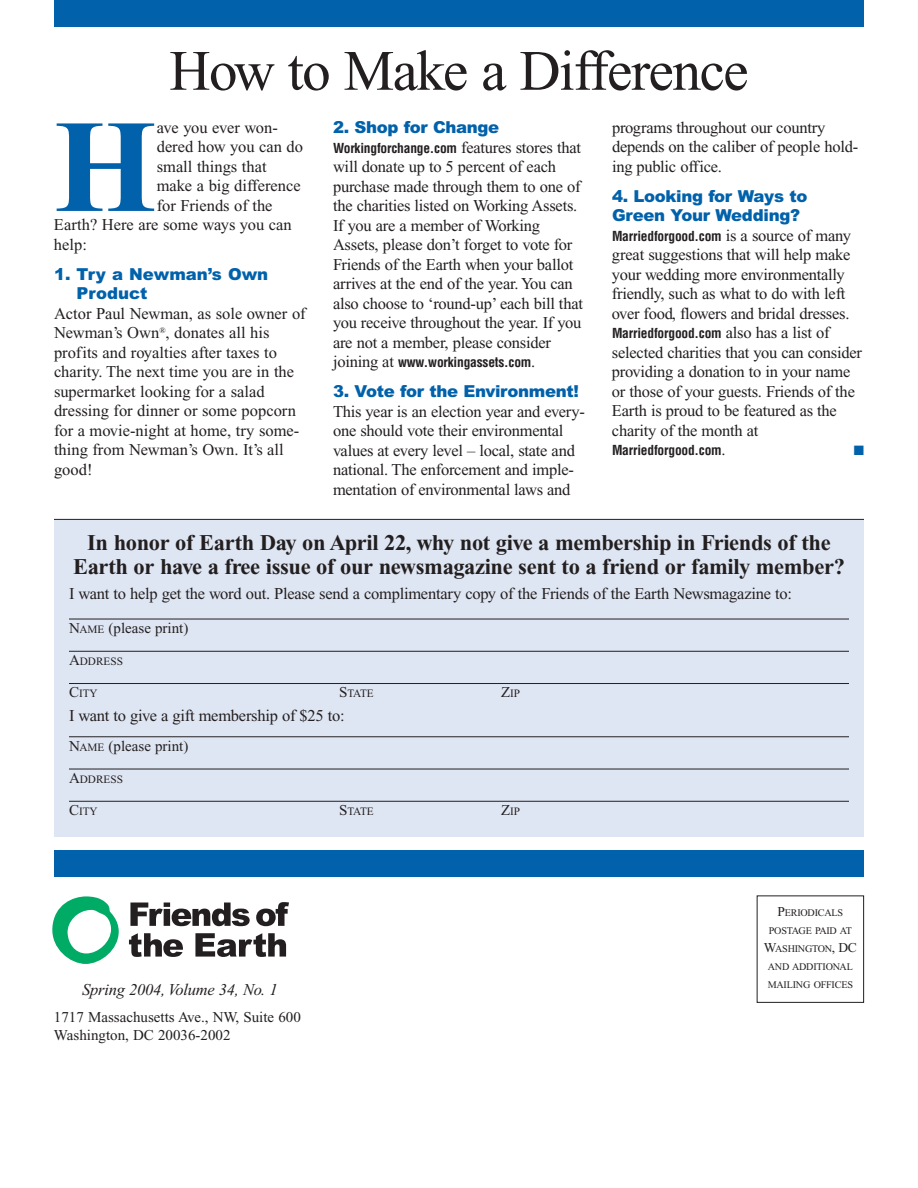
<style>
.page{position:relative;width:918px;height:1188px;background:#fff}
.page>*{position:absolute;margin:0;border:0;box-sizing:border-box;transform-origin:0 0}
.t1{font:700 132.15px "Times";color:#0161aa}
.t2{font:57px "Times";letter-spacing:-.025em;color:#231f20}
.t3{font:700 22.5px/24px "Times";letter-spacing:-.015em;color:#231f20;text-align:center}
.t4{font:16.5px/19.5px "Times";letter-spacing:-.015em;color:#231f20}
.t5{font:900 16.5px/19.5px "Arial";letter-spacing:-.02em;color:#0161aa}
.t6{font:italic 16.5px "Times";letter-spacing:-.015em;color:#231f20}
.t7{font:900 16.5px/19.5px "Arial";color:#0161aa}
.t8{font:15px/18px "Times";color:#231f20}
.t9{font:700 condensed 13.5px "Helvetica";letter-spacing:-.015em;color:#231f20}
.t10{font:13.5px "Zapf Dingbats";color:#0161aa}
.t11{font:11.25px "Times";color:#231f20}
.t12{font:10.2px/18px "Times";letter-spacing:-.02em;color:#231f20;text-align:center}
.s1{font-family:"Times";font-weight:400;font-stretch:normal;font-size:16.5px}
.s2{font-size:11.25px}
.s3{font-size:15px}
.s4{font-size:13.5px}
</style>
<div class="page">
<div style="left:54px;top:0;width:810px;height:27px;background:#0161aa"></div>
<div style="left:54px;top:850px;width:810px;height:28px;background:#0161aa"></div>
<div style="left:757px;top:896px;width:107px;height:107px;border:1px solid #231f20"></div>
<svg style="left:52px;top:896px;width:67px;height:68px"></svg>
<svg style="left:130px;top:903px;width:120px;height:23px"></svg>
<svg style="left:256px;top:902px;width:33px;height:24px"></svg>
<svg style="left:129px;top:933px;width:54px;height:24px"></svg>
<svg style="left:195px;top:933px;width:91px;height:24px"></svg>
<div style="left:54px;top:519px;width:810px;height:318px;background:#dfe6f3"></div>
<hr style="left:69px;top:619px;width:780px;height:1px;background:#231f20">
<hr style="left:69px;top:651px;width:780px;height:1px;background:#231f20">
<hr style="left:69px;top:683px;width:780px;height:1px;background:#231f20">
<hr style="left:69px;top:736px;width:780px;height:1px;background:#231f20">
<hr style="left:69px;top:769px;width:780px;height:1px;background:#231f20">
<hr style="left:69px;top:801px;width:780px;height:1px;background:#231f20">
<hr style="left:54px;top:519px;width:810px;height:1px;background:#231f20">
<h2 class="t2" style="left:169px;top:50px;width:581px">How to Make a Difference</h2>
<h1 class="t1" style="left:54px;top:121px;width:104px">H</h1>
<p class="t4" style="left:157px;top:119px;width:123px">ave you ever won-</p>
<p class="t4" style="left:157px;top:139px;width:148px">dered how you can do</p>
<p class="t4" style="left:157px;top:158px;width:111px">small things that</p>
<p class="t4" style="left:157px;top:178px;width:146px">make a big difference</p>
<p class="t4" style="left:157px;top:197px;width:117px">for Friends of the</p>
<p class="t4" style="left:54px;top:217px;width:239px">Earth? Here are some ways you can</p>
<p class="t4" style="left:54px;top:236px;width:34px">help:</p>
<p class="t7" style="left:76px;top:266px;width:193px;text-indent:-22px">1. Try a Newman’s Own<br>Product</p>
<p class="t4" style="left:54px;top:305px;width:253px">Actor Paul Newman, as sole owner of<br>Newman’s Own<sup>®</sup>, donates all his profits and royalties after taxes to charity. The next time you are in the supermarket looking for a salad dressing for dinner or some popcorn for a movie-night at home, try some&shy;thing from Newman’s Own. It’s all good!</p>
<p class="t5" style="left:333px;top:119px;width:168px">2. Shop for Change</p>
<p class="t9" style="left:333px;top:143px;width:250px">Workingforchange.com <span class="s1">features stores that</span></p>
<p class="t4" style="left:333px;top:159px;width:251px">will donate up to 5 percent of each purchase made through them to one of the charities listed on Working Assets.<br>If you are a member of Working Assets, please don’t forget to vote for Friends of the Earth when your ballot arrives at the end of the year. You can also choose to ‘round-up’ each bill that you receive throughout the year. If you are not a member, please consider</p>
<p class="t9" style="left:333px;top:357px;width:204px"><span class="s1">joining at</span> www.workingassets.com<span class="s1">.</span></p>
<p class="t5" style="left:333px;top:383px;width:247px">3. Vote for the Environment!</p>
<p class="t4" style="left:333px;top:403px;width:253px">This year is an election year and every&shy;one should vote their environmental values at every level – local, state and national. The enforcement and imple&shy;mentation of environmental laws and</p>
<p class="t4" style="left:612px;top:119px;width:248px">programs throughout our country depends on the caliber of people hold&shy;ing public office.</p>
<p class="t5" style="left:612px;top:188px;width:197px">4. Looking for Ways to<br>Green Your Wedding?</p>
<p class="t9" style="left:612px;top:231px;width:240px">Marriedforgood.com <span class="s1">is a source of many</span></p>
<p class="t4" style="left:612px;top:247px;width:240px">great suggestions that will help make your wedding more environmentally friendly, such as what to do with left over food, flowers and bridal dresses.</p>
<p class="t9" style="left:612px;top:328px;width:219px">Marriedforgood.com <span class="s1">also has a list of</span></p>
<p class="t4" style="left:612px;top:344px;width:251px">selected charities that you can consider providing a donation to in your name or those of your guests. Friends of the Earth is proud to be featured as the charity of the month at</p>
<p class="t9" style="left:612px;top:445px;width:115px">Marriedforgood.com<span class="s1">.</span></p>
<p class="t10" style="left:854px;top:444px;width:12px">■</p>
<h3 class="t3" style="left:73px;top:532px;width:773px">In honor of Earth Day on April 22, why not give a membership in Friends of the<br>Earth or have a free issue of our newsmagazine sent to a friend or family member?</h3>
<p class="t4" style="left:69px;top:585px;width:725px">I want to help get the word out. Please send a complimentary copy of the Friends of the Earth Newsmagazine to:</p>
<p class="t8" style="left:69px;top:620px;width:121px">N<span class="s2">AME</span> (please print)</p>
<p class="t11" style="left:69px;top:657px;width:55px"><span class="s3">A</span>DDRESS</p>
<p class="t11" style="left:69px;top:690px;width:30px"><span class="s3">C</span>ITY</p>
<p class="t11" style="left:339px;top:690px;width:36px"><span class="s3">S</span>TATE</p>
<p class="t11" style="left:501px;top:690px;width:21px"><span class="s3">Z</span>IP</p>
<p class="t4" style="left:69px;top:707px;width:277px">I want to give a gift membership of $25 to:</p>
<p class="t8" style="left:69px;top:738px;width:121px">N<span class="s2">AME</span> (please print)</p>
<p class="t11" style="left:69px;top:775px;width:55px"><span class="s3">A</span>DDRESS</p>
<p class="t11" style="left:69px;top:807px;width:30px"><span class="s3">C</span>ITY</p>
<p class="t11" style="left:339px;top:807px;width:36px"><span class="s3">S</span>TATE</p>
<p class="t11" style="left:501px;top:807px;width:21px"><span class="s3">Z</span>IP</p>
<p class="t6" style="left:82px;top:983px;width:197px">Spring 2004, Volume 34, No. 1</p>
<p class="t8" style="left:54px;top:1009px;width:248px">1717 Massachusetts Ave., NW, Suite 600<br>Washington, DC 20036-2002</p>
<p class="t12" style="left:764px;top:905px;width:95px"><span class="s4">P</span>ERIODICALS<br>POSTAGE PAID AT<br><span class="s4">W</span>ASHINGTON<span class="s4">, DC<br></span>AND ADDITIONAL<br>MAILING OFFICES</p>
</div>
